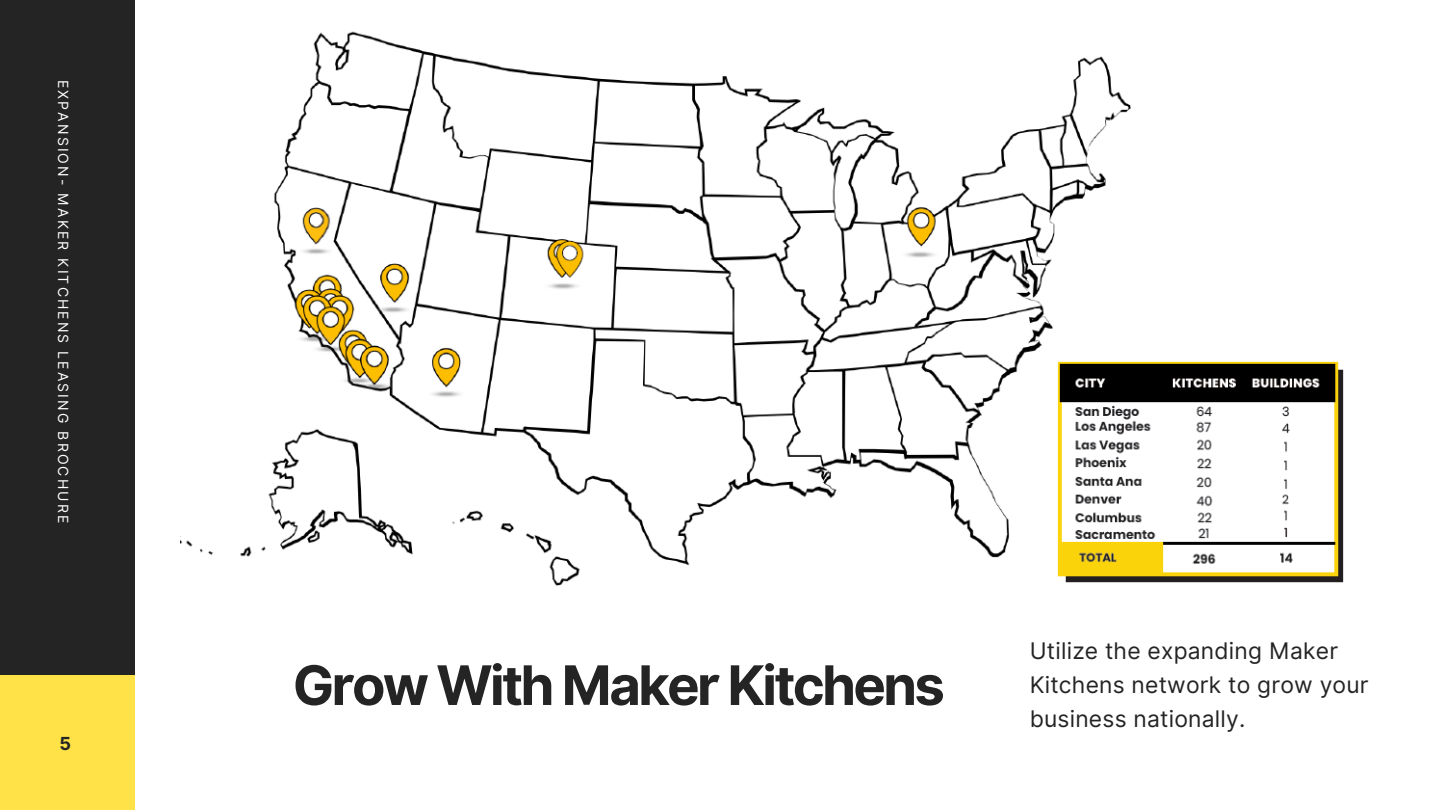
<style>
.page{position:relative;width:1440px;height:810px;background:#fff}
.page>*{position:absolute;margin:0;border:0;box-sizing:border-box;transform-origin:0 0}
.t1{font:700 54.5px "Inter";letter-spacing:-.05em;color:#242424}
.t2{font:22.9px/34.3px "Inter";letter-spacing:.01em;color:#242424}
.t3{font:700 18px "Inter";color:#242424}
.t4{font:14px "Inter";letter-spacing:.15em;color:#fff}
</style>
<div class="page">
<div style="left:0;top:0;width:135px;height:810px;background:#242424"></div>
<div style="left:0;top:675px;width:135px;height:135px;background:#ffe247"></div>
<img style="left:180px;top:31px;width:951px;height:555px">
<img style="left:1051px;top:353px;width:293px;height:233px">
<p class="t4" style="left:72px;top:80px;width:445px;rotate:90deg">EXPANSION- MAKER KITCHENS LEASING BROCHURE</p>
<p class="t3" style="left:59px;top:733px;width:13px">5</p>
<p class="t1" style="left:293px;top:653px;width:654px">Grow With Maker Kitchens</p>
<p class="t2" style="left:1030px;top:633px;width:341px">Utilize the expanding Maker<br>Kitchens network to grow your business nationally.</p>
</div>
